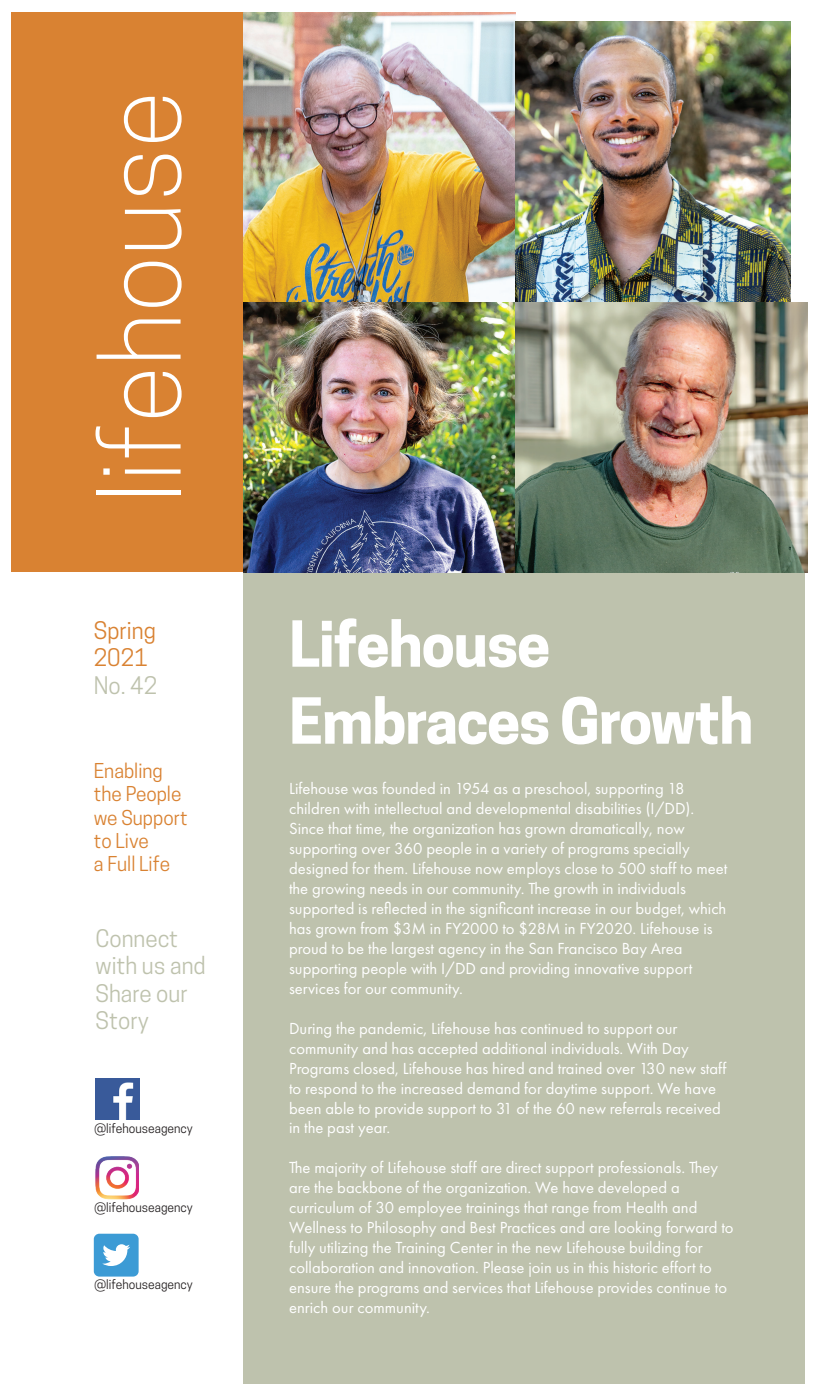
<style>
.page{position:relative;width:819px;height:1386px;background:#fff}
.page>*{position:absolute;margin:0;border:0;box-sizing:border-box;transform-origin:0 0}
.t1{font:300 105px "Cooper Hewitt";color:#fff}
.t2{font:700 59.5px/77px "Cooper Hewitt";letter-spacing:-.02em;color:#fff}
.t3{font:22.75px/27.3px "Cooper Hewitt";color:#bec2ad}
.t4{font:22.75px/27.3px "Cooper Hewitt";color:#d98232}
.t5{font:19.25px/23.1px "Cooper Hewitt";color:#d98232}
.t6{font:16.62px/19.9px "Futura PT";color:#fff}
.t7{font:12.25px "Cooper Hewitt";color:#231f20}
</style>
<div class="page">
<div style="left:244px;top:572px;width:561px;height:811px;background:#bec2ad"></div>
<div style="left:11px;top:13px;width:233px;height:559px;background:#d98232"></div>
<img style="left:244px;top:13px;width:271px;height:559px">
<div style="left:94px;top:1234px;width:45px;height:43px;background:#3c9bd5;border-radius:5px"></div>
<svg style="left:102px;top:1244px;width:28px;height:22px"></svg>
<img style="left:96px;top:1079px;width:43px;height:41px">
<img style="left:95px;top:1156px;width:44px;height:43px">
<img style="left:516px;top:22px;width:275px;height:280px">
<img style="left:515px;top:302px;width:292px;height:270px">
<h1 class="t1" style="left:80px;top:503px;width:414px;rotate:-90deg">lifehouse</h1>
<h3 class="t4" style="left:94px;top:617px;width:63px">Spring<br>2021</h3>
<h3 class="t3" style="left:94px;top:672px;width:65px">No. 42</h3>
<p class="t5" style="left:94px;top:760px;width:95px">Enabling the People we Support to Live<br>a Full Life</p>
<h3 class="t3" style="left:96px;top:925px;width:112px">Connect with us and<br>Share our<br>Story</h3>
<p class="t7" style="left:94px;top:1121px;width:100px">@lifehouseagency</p>
<p class="t7" style="left:94px;top:1200px;width:100px">@lifehouseagency</p>
<p class="t7" style="left:94px;top:1277px;width:100px">@lifehouseagency</p>
<h2 class="t2" style="left:289px;top:606px;width:466px">Lifehouse<br>Embraces Growth</h2>
<p class="t6" style="left:289px;top:779px;width:440px">Lifehouse was founded in 1954 as a preschool, supporting 18 children with intellectual and developmental disabilities (I/DD).<br>Since that time, the organization has grown dramatically, now supporting over 360 people in a variety of programs specially designed for them. Lifehouse now employs close to 500 staff to meet the growing needs in our community. The growth in individuals supported is reflected in the significant increase in our budget, which has grown from $3M in FY2000 to $28M in FY2020. Lifehouse is proud to be the largest agency in the San Francisco Bay Area supporting people with I/DD and providing innovative support services for our community.</p>
<p class="t6" style="left:289px;top:1018px;width:439px">During the pandemic, Lifehouse has continued to support our community and has accepted additional individuals. With Day Programs closed, Lifehouse has hired and trained over 130 new staff to respond to the increased demand for daytime support. We have been able to provide support to 31 of the 60 new referrals received in the past year.</p>
<p class="t6" style="left:289px;top:1158px;width:446px">The majority of Lifehouse staff are direct support professionals. They are the backbone of the organization. We have developed a curriculum of 30 employee trainings that range from Health and Wellness to Philosophy and Best Practices and are looking forward to fully utilizing the Training Center in the new Lifehouse building for collaboration and innovation. Please join us in this historic effort to ensure the programs and services that Lifehouse provides continue to enrich our community.</p>
</div>
